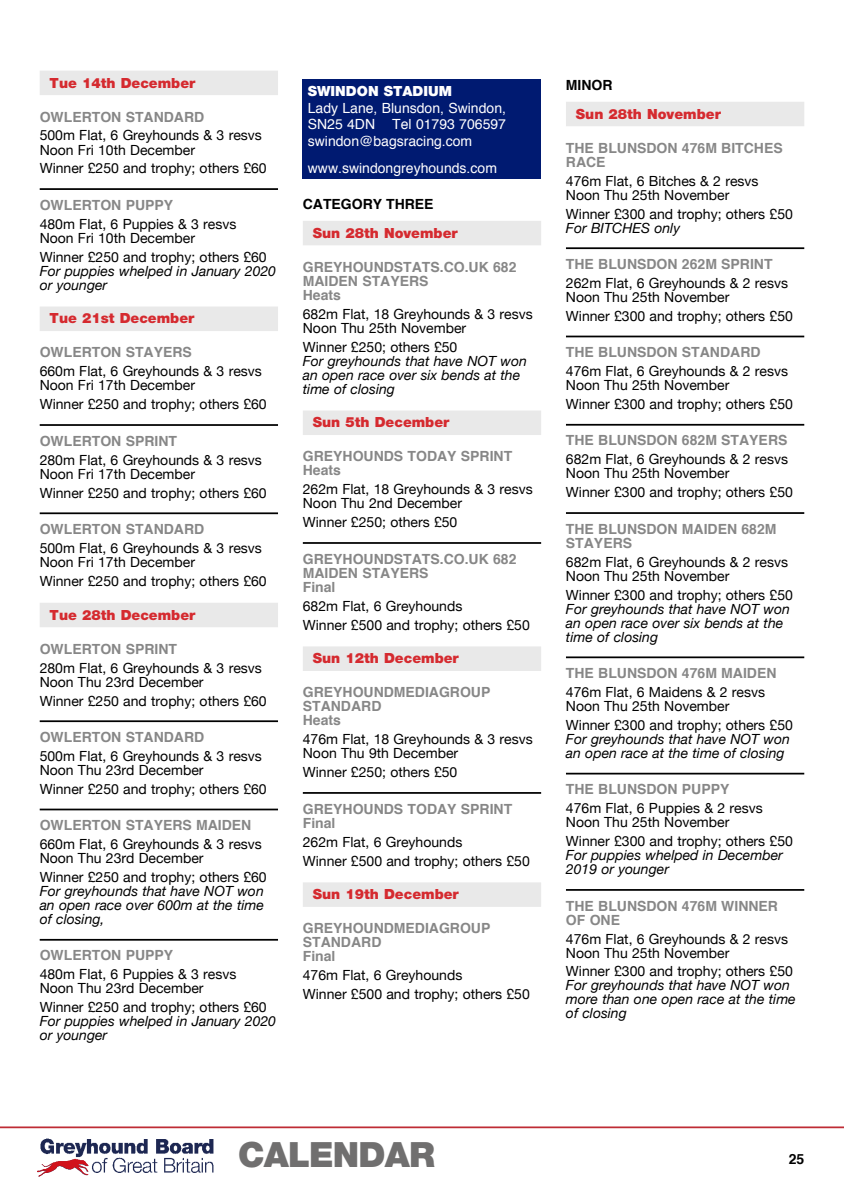
<style>
.page{position:relative;width:844px;height:1191px;background:#fff}
.page>*{position:absolute;margin:0;border:0;box-sizing:border-box;transform-origin:0 0}
.t1{font:900 34.82px "Helvetica Neue";letter-spacing:-.025em;color:#706f6f}
.t2{font:14px/14px "Helvetica Neue";color:#000}
.t3{font:700 14px/14px "Helvetica";color:#878787}
.t4{font:italic 14px/14px "Helvetica Neue";color:#000}
.t5{font:900 14px "Helvetica Neue";color:#d52a2f}
.t6{font:14px/16.8px "Helvetica";color:#fff;text-align:justify}
.t7{font:700 14px "Helvetica";color:#000}
.t8{font:900 14px "Helvetica Neue";color:#fff}
</style>
<div class="page">
<hr style="left:0;top:1126px;width:843px;height:2px;background:#bf2c35">
<img style="left:40px;top:1138px;width:174px;height:35px">
<img style="left:37px;top:1158px;width:54px;height:19px">
<div style="left:40px;top:71px;width:238px;height:24px;background:#e9e9e9"></div>
<hr style="left:40px;top:188px;width:238px;height:2px;background:#000">
<div style="left:40px;top:306px;width:238px;height:25px;background:#e9e9e9"></div>
<hr style="left:40px;top:424px;width:238px;height:2px;background:#000">
<hr style="left:40px;top:512px;width:238px;height:2px;background:#000">
<div style="left:40px;top:603px;width:238px;height:24px;background:#e9e9e9"></div>
<hr style="left:40px;top:720px;width:238px;height:2px;background:#000">
<hr style="left:40px;top:808px;width:238px;height:2px;background:#000">
<hr style="left:40px;top:939px;width:238px;height:1px;background:#000">
<div style="left:303px;top:221px;width:238px;height:24px;background:#e9e9e9"></div>
<div style="left:303px;top:410px;width:238px;height:25px;background:#e9e9e9"></div>
<hr style="left:303px;top:542px;width:238px;height:2px;background:#000">
<div style="left:303px;top:646px;width:238px;height:25px;background:#e9e9e9"></div>
<hr style="left:303px;top:792px;width:238px;height:2px;background:#000">
<div style="left:303px;top:882px;width:238px;height:25px;background:#e9e9e9"></div>
<div style="left:303px;top:79px;width:238px;height:100px;background:#001a71"></div>
<div style="left:566px;top:102px;width:238px;height:24px;background:#e9e9e9"></div>
<hr style="left:566px;top:247px;width:238px;height:2px;background:#000">
<hr style="left:566px;top:335px;width:238px;height:2px;background:#000">
<hr style="left:566px;top:424px;width:238px;height:1px;background:#000">
<hr style="left:566px;top:512px;width:238px;height:2px;background:#000">
<hr style="left:566px;top:656px;width:238px;height:2px;background:#000">
<hr style="left:566px;top:772px;width:238px;height:2px;background:#000">
<hr style="left:566px;top:889px;width:238px;height:1px;background:#000">
<p class="t5" style="left:50px;top:74px;width:147px">Tue 14th December</p>
<p class="t3" style="left:40px;top:110px;width:166px">OWLERTON STANDARD</p>
<p class="t2" style="left:40px;top:129px;width:224px">500m Flat, 6 Greyhounds &amp; 3 resvs<br>Noon Fri 10th December</p>
<p class="t2" style="left:40px;top:162px;width:228px">Winner £250 and trophy; others £60</p>
<p class="t3" style="left:40px;top:198px;width:135px">OWLERTON PUPPY</p>
<p class="t2" style="left:40px;top:218px;width:198px">480m Flat, 6 Puppies &amp; 3 resvs<br>Noon Fri 10th December</p>
<p class="t2" style="left:40px;top:250px;width:228px">Winner £250 and trophy; others £60</p>
<p class="t4" style="left:40px;top:264px;width:238px">For puppies whelped in January 2020 or younger</p>
<p class="t5" style="left:50px;top:310px;width:146px">Tue 21st December</p>
<p class="t3" style="left:40px;top:346px;width:154px">OWLERTON STAYERS</p>
<p class="t2" style="left:40px;top:365px;width:224px">660m Flat, 6 Greyhounds &amp; 3 resvs<br>Noon Fri 17th December</p>
<p class="t2" style="left:40px;top:398px;width:228px">Winner £250 and trophy; others £60</p>
<p class="t3" style="left:40px;top:434px;width:139px">OWLERTON SPRINT</p>
<p class="t2" style="left:40px;top:453px;width:224px">280m Flat, 6 Greyhounds &amp; 3 resvs<br>Noon Fri 17th December</p>
<p class="t2" style="left:40px;top:486px;width:228px">Winner £250 and trophy; others £60</p>
<p class="t3" style="left:40px;top:522px;width:166px">OWLERTON STANDARD</p>
<p class="t2" style="left:40px;top:542px;width:224px">500m Flat, 6 Greyhounds &amp; 3 resvs<br>Noon Fri 17th December</p>
<p class="t2" style="left:40px;top:575px;width:228px">Winner £250 and trophy; others £60</p>
<p class="t5" style="left:50px;top:606px;width:147px">Tue 28th December</p>
<p class="t3" style="left:40px;top:642px;width:139px">OWLERTON SPRINT</p>
<p class="t2" style="left:40px;top:661px;width:224px">280m Flat, 6 Greyhounds &amp; 3 resvs<br>Noon Thu 23rd December</p>
<p class="t2" style="left:40px;top:694px;width:228px">Winner £250 and trophy; others £60</p>
<p class="t3" style="left:40px;top:730px;width:166px">OWLERTON STANDARD</p>
<p class="t2" style="left:40px;top:749px;width:224px">500m Flat, 6 Greyhounds &amp; 3 resvs<br>Noon Thu 23rd December</p>
<p class="t2" style="left:40px;top:782px;width:228px">Winner £250 and trophy; others £60</p>
<p class="t3" style="left:40px;top:818px;width:213px">OWLERTON STAYERS MAIDEN</p>
<p class="t2" style="left:40px;top:838px;width:224px">660m Flat, 6 Greyhounds &amp; 3 resvs<br>Noon Thu 23rd December</p>
<p class="t2" style="left:40px;top:871px;width:228px">Winner £250 and trophy; others £60</p>
<p class="t4" style="left:40px;top:885px;width:226px;text-align:justify">For greyhounds that have NOT won an open race over 600m at the time of closing,</p>
<p class="t3" style="left:40px;top:948px;width:135px">OWLERTON PUPPY</p>
<p class="t2" style="left:40px;top:968px;width:198px">480m Flat, 6 Puppies &amp; 3 resvs<br>Noon Thu 23rd December</p>
<p class="t2" style="left:40px;top:1001px;width:228px">Winner £250 and trophy; others £60</p>
<p class="t4" style="left:40px;top:1015px;width:238px">For puppies whelped in January 2020 or younger</p>
<p class="t8" style="left:308px;top:82px;width:146px">SWINDON STADIUM</p>
<p class="t6" style="left:308px;top:100px;width:200px">Lady Lane, Blunsdon, Swindon, SN25 4DN Tel 01793 706597 swindon@bagsracing.com</p>
<p class="t6" style="left:308px;top:160px;width:191px">www.swindongreyhounds.com</p>
<p class="t7" style="left:303px;top:193px;width:132px">CATEGORY THREE</p>
<p class="t5" style="left:313px;top:224px;width:146px">Sun 28th November</p>
<p class="t3" style="left:303px;top:260px;width:215px">GREYHOUNDSTATS.CO.UK 682<br>MAIDEN STAYERS<br>Heats</p>
<p class="t2" style="left:303px;top:307px;width:231px">682m Flat, 18 Greyhounds &amp; 3 resvs<br>Noon Thu 25th November</p>
<p class="t2" style="left:303px;top:340px;width:156px">Winner £250; others £50</p>
<p class="t4" style="left:303px;top:354px;width:225px">For greyhounds that have NOT won an open race over six bends at the time of closing</p>
<p class="t5" style="left:313px;top:414px;width:138px">Sun 5th December</p>
<p class="t3" style="left:303px;top:450px;width:211px">GREYHOUNDS TODAY SPRINT<br>Heats</p>
<p class="t2" style="left:303px;top:483px;width:231px">262m Flat, 18 Greyhounds &amp; 3 resvs<br>Noon Thu 2nd December</p>
<p class="t2" style="left:303px;top:516px;width:156px">Winner £250; others £50</p>
<p class="t3" style="left:303px;top:552px;width:215px">GREYHOUNDSTATS.CO.UK 682<br>MAIDEN STAYERS<br>Final</p>
<p class="t2" style="left:303px;top:597px;width:228px;line-height:18.9px">682m Flat, 6 Greyhounds<br>Winner £500 and trophy; others £50</p>
<p class="t5" style="left:313px;top:650px;width:147px">Sun 12th December</p>
<p class="t3" style="left:303px;top:685px;width:189px">GREYHOUNDMEDIAGROUP<br>STANDARD<br>Heats</p>
<p class="t2" style="left:303px;top:733px;width:231px">476m Flat, 18 Greyhounds &amp; 3 resvs<br>Noon Thu 9th December</p>
<p class="t2" style="left:303px;top:766px;width:156px">Winner £250; others £50</p>
<p class="t3" style="left:303px;top:802px;width:211px">GREYHOUNDS TODAY SPRINT<br>Final</p>
<p class="t2" style="left:303px;top:833px;width:228px;line-height:18.9px">262m Flat, 6 Greyhounds<br>Winner £500 and trophy; others £50</p>
<p class="t5" style="left:313px;top:886px;width:147px">Sun 19th December</p>
<p class="t3" style="left:303px;top:921px;width:189px">GREYHOUNDMEDIAGROUP<br>STANDARD<br>Final</p>
<p class="t2" style="left:303px;top:966px;width:228px;line-height:18.9px">476m Flat, 6 Greyhounds<br>Winner £500 and trophy; others £50</p>
<p class="t7" style="left:566px;top:74px;width:48px">MINOR</p>
<p class="t5" style="left:575px;top:105px;width:146px">Sun 28th November</p>
<p class="t3" style="left:566px;top:141px;width:218px">THE BLUNSDON 476M BITCHES<br>RACE</p>
<p class="t2" style="left:566px;top:174px;width:194px">476m Flat, 6 Bitches &amp; 2 resvs<br>Noon Thu 25th November</p>
<p class="t2" style="left:566px;top:207px;width:228px">Winner £300 and trophy; others £50</p>
<p class="t4" style="left:566px;top:221px;width:116px">For BITCHES only</p>
<p class="t3" style="left:566px;top:257px;width:208px">THE BLUNSDON 262M SPRINT</p>
<p class="t2" style="left:566px;top:277px;width:224px">262m Flat, 6 Greyhounds &amp; 2 resvs<br>Noon Thu 25th November</p>
<p class="t2" style="left:566px;top:310px;width:228px">Winner £300 and trophy; others £50</p>
<p class="t3" style="left:566px;top:345px;width:196px">THE BLUNSDON STANDARD</p>
<p class="t2" style="left:566px;top:365px;width:224px">476m Flat, 6 Greyhounds &amp; 2 resvs<br>Noon Thu 25th November</p>
<p class="t2" style="left:566px;top:398px;width:228px">Winner £300 and trophy; others £50</p>
<p class="t3" style="left:566px;top:434px;width:223px">THE BLUNSDON 682M STAYERS</p>
<p class="t2" style="left:566px;top:453px;width:224px">682m Flat, 6 Greyhounds &amp; 2 resvs<br>Noon Thu 25th November</p>
<p class="t2" style="left:566px;top:486px;width:228px">Winner £300 and trophy; others £50</p>
<p class="t3" style="left:566px;top:522px;width:212px">THE BLUNSDON MAIDEN 682M<br>STAYERS</p>
<p class="t2" style="left:566px;top:555px;width:224px">682m Flat, 6 Greyhounds &amp; 2 resvs<br>Noon Thu 25th November</p>
<p class="t2" style="left:566px;top:588px;width:228px">Winner £300 and trophy; others £50</p>
<p class="t4" style="left:566px;top:602px;width:225px">For greyhounds that have NOT won an open race over six bends at the time of closing</p>
<p class="t3" style="left:566px;top:666px;width:212px">THE BLUNSDON 476M MAIDEN</p>
<p class="t2" style="left:566px;top:686px;width:200px">476m Flat, 6 Maidens &amp; 2 resvs<br>Noon Thu 25th November</p>
<p class="t2" style="left:566px;top:718px;width:228px">Winner £300 and trophy; others £50</p>
<p class="t4" style="left:566px;top:732px;width:225px">For greyhounds that have NOT won an open race at the time of closing</p>
<p class="t3" style="left:566px;top:782px;width:165px">THE BLUNSDON PUPPY</p>
<p class="t2" style="left:566px;top:802px;width:198px">476m Flat, 6 Puppies &amp; 2 resvs<br>Noon Thu 25th November</p>
<p class="t2" style="left:566px;top:835px;width:228px">Winner £300 and trophy; others £50</p>
<p class="t4" style="left:566px;top:849px;width:218px">For puppies whelped in December<br>2019 or younger</p>
<p class="t3" style="left:566px;top:898px;width:213px">THE BLUNSDON 476M WINNER<br>OF ONE</p>
<p class="t2" style="left:566px;top:932px;width:224px">476m Flat, 6 Greyhounds &amp; 2 resvs<br>Noon Thu 25th November</p>
<p class="t2" style="left:566px;top:965px;width:228px">Winner £300 and trophy; others £50</p>
<p class="t4" style="left:566px;top:979px;width:231px">For greyhounds that have NOT won more than one open race at the time of closing</p>
<h1 class="t1" style="left:238px;top:1134px;width:198px">CALENDAR</h1>
<p class="t7" style="left:788px;top:1147px;width:17px">25</p>
</div>
